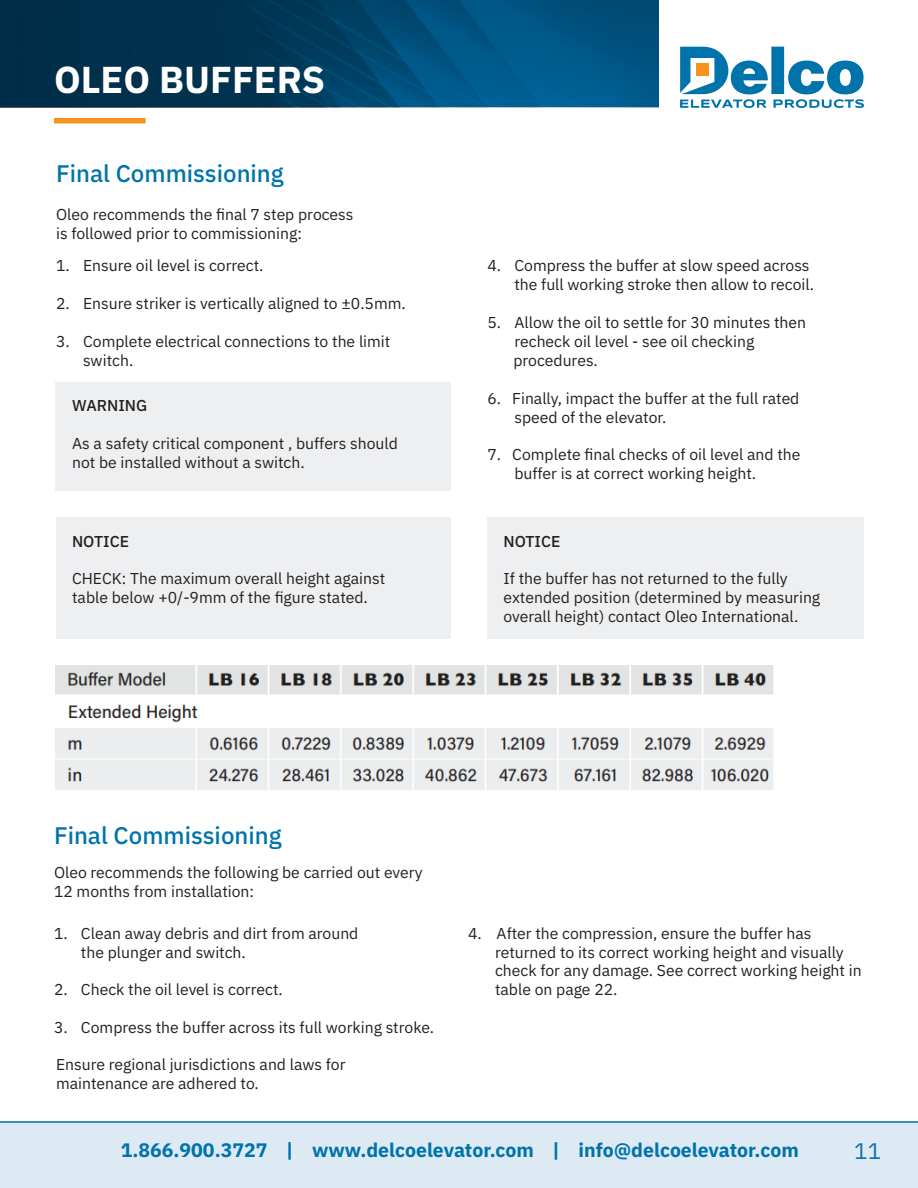
<style>
.page{position:relative;width:918px;height:1188px;background:#fff}
.page>*{position:absolute;margin:0;border:0;box-sizing:border-box;transform-origin:0 0}
.t1{font:700 37.5px "IBM Plex Sans";color:#fff}
.Paragraph_Style_1{font:500 24px "IBM Plex Sans";color:#0073ab}
.t2{font:22.5px "IBM Plex Sans";color:#0f72ac}
.t3{font:700 19.5px "IBM Plex Sans";color:#0073ab}
.D_Text{font:15.75px/18.9px "IBM Plex Sans";color:#231f20}
.D_Text-2{font:500 15.75px "IBM Plex Sans";color:#231f20}
</style>
<div class="page">
<svg style="left:680px;top:47px;width:184px;height:61px"></svg>
<svg style="left:0;top:0;width:659px;height:107px;background:#004267"></svg>
<div style="left:54px;top:118px;width:92px;height:5px;background:#f7931d"></div>
<div style="left:0;top:1121px;width:918px;height:67px;background:#ddeaf4"></div>
<hr style="left:0;top:1121px;width:918px;height:2px;background:#0073ab">
<div style="left:55px;top:383px;width:396px;height:108px;background:#edeff0"></div>
<div style="left:56px;top:517px;width:395px;height:122px;background:#edeff0"></div>
<div style="left:487px;top:517px;width:377px;height:122px;background:#edeff0"></div>
<img style="left:55px;top:665px;width:719px;height:125px">
<h1 class="t1" style="left:54px;top:50px;width:273px">OLEO BUFFERS</h1>
<p class="Paragraph_Style_1" style="left:56px;top:155px;width:229px">Final Commissioning</p>
<p class="D_Text" style="left:56px;top:204px;width:299px">Oleo recommends the final 7 step process</p>
<p class="D_Text" style="left:56px;top:223px;width:247px">is followed prior to commissioning:</p>
<p class="D_Text" style="left:56px;top:255px;width:209px">1. Ensure oil level is correct.</p>
<p class="D_Text" style="left:56px;top:293px;width:351px">2. Ensure striker is vertically aligned to ±0.5mm.</p>
<p class="D_Text" style="left:83px;top:331px;width:309px;text-indent:-27px">3. Complete electrical connections to the limit switch.</p>
<p class="D_Text-2" style="left:72px;top:394px;width:77px">WARNING</p>
<p class="D_Text" style="left:72px;top:433px;width:327px">As a safety critical component , buffers should not be installed without a switch.</p>
<p class="D_Text-2" style="left:72px;top:529px;width:58px">NOTICE</p>
<p class="D_Text" style="left:72px;top:568px;width:315px">CHECK: The maximum overall height against table below +0/-9mm of the figure stated.</p>
<p class="D_Text" style="left:487px;top:255px;width:328px;text-align:right">4. Compress the buffer at slow speed across the full working stroke then allow to recoil.</p>
<p class="D_Text" style="left:514px;top:312px;width:293px;text-indent:-27px">5. Allow the oil to settle for 30 minutes then recheck oil level - see oil checking</p>
<p class="D_Text" style="left:513px;top:349px;width:86px">procedures.</p>
<p class="D_Text" style="left:514px;top:387px;width:287px;text-indent:-27px">6. Finally, impact the buffer at the full rated speed of the elevator.</p>
<p class="D_Text" style="left:514px;top:444px;width:288px;text-indent:-27px">7. Complete final checks of oil level and the buffer is at correct working height.</p>
<p class="D_Text-2" style="left:504px;top:529px;width:58px">NOTICE</p>
<p class="D_Text" style="left:504px;top:568px;width:318px">If the buffer has not returned to the fully extended position (determined by measuring overall height) contact Oleo International.</p>
<p class="Paragraph_Style_1" style="left:54px;top:817px;width:229px">Final Commissioning</p>
<p class="D_Text" style="left:54px;top:862px;width:370px">Oleo recommends the following be carried out every<br>12 months from installation:</p>
<p class="D_Text" style="left:54px;top:922px;width:306px">1. Clean away debris and dirt from around</p>
<p class="D_Text" style="left:81px;top:941px;width:166px">the plunger and switch.</p>
<p class="D_Text" style="left:54px;top:979px;width:230px">2. Check the oil level is correct.</p>
<p class="D_Text" style="left:54px;top:1017px;width:382px">3. Compress the buffer across its full working stroke.</p>
<p class="D_Text" style="left:56px;top:1054px;width:291px">Ensure regional jurisdictions and laws for</p>
<p class="D_Text" style="left:56px;top:1073px;width:204px">maintenance are adhered to.</p>
<p class="D_Text" style="left:495px;top:922px;width:368px;text-indent:-27px">4. After the compression, ensure the buffer has returned to its correct working height and visually check for any damage. See correct working height in table on page 22.</p>
<p class="t3" style="left:121px;top:1135px;width:680px">1.866.900.3727 | www.delcoelevator.com | info@delcoelevator.com</p>
<h3 class="t2" style="left:854px;top:1133px;width:28px">11</h3>
</div>
